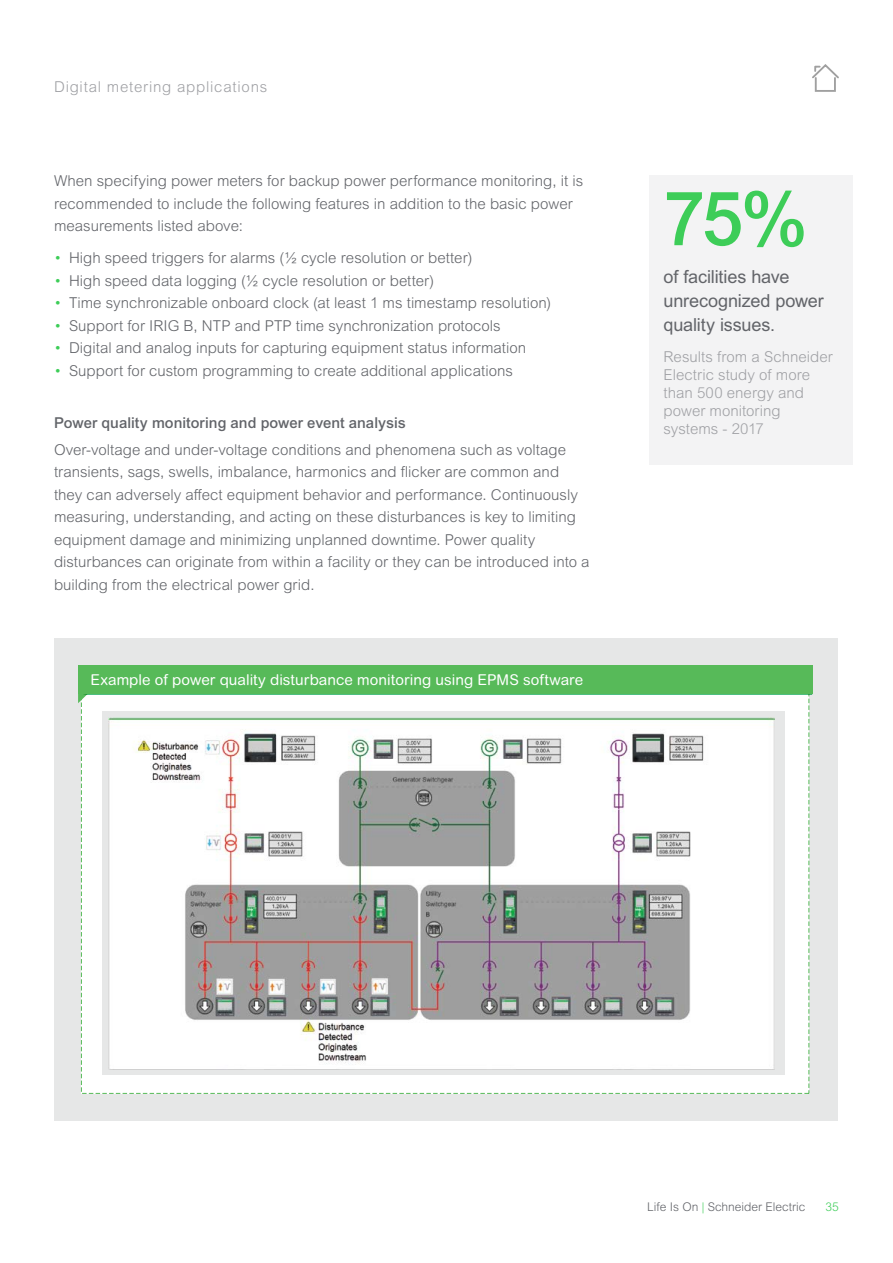
<style>
.page{position:relative;width:893px;height:1263px;background:#fff}
.page>*{position:absolute;margin:0;border:0;box-sizing:border-box;transform-origin:0 0}
.t1{font:500 75px "Arial MT Pro";color:#3dcd58}
.t2{font:18px/24px "Arial MT Pro";letter-spacing:-.01em;color:#626469}
.t3{font:300 15px/22.5px "Arial MT Pro";color:#626469}
.t4{font:300 15px/18px "Arial MT Pro";letter-spacing:.005em;color:#9fa0a4}
.t5{font:15px "Arial Rounded MT Pro";letter-spacing:.005em;color:#fff}
.t6{font:500 15px "Arial MT Pro";color:#626469}
.t7{font:300 15px "Arial MT Pro";letter-spacing:.05em;color:#9fa0a4}
.t8{font:300 12px "Arial MT Pro";color:#626469}
.t9{font:300 12px "Arial MT Pro";color:#3dcd58}
.s1{color:#3dcd58}
</style>
<div class="page">
<div style="left:815px;top:77px;width:21px;height:15px;border:2px solid #a0a0a0"></div>
<svg style="left:812px;top:64px;width:27px;height:16px"></svg>
<div style="left:54px;top:638px;width:783px;height:483px;background:#e6e7e7"></div>
<div style="left:81px;top:682px;width:728px;height:411px;background:#fff"></div>
<svg style="left:78px;top:693px;width:734px;height:10px"></svg>
<div style="left:78px;top:665px;width:734px;height:28px;background:#57ba59"></div>
<div style="left:102px;top:711px;width:683px;height:363px;background:#e6e7e7"></div>
<img style="left:108px;top:717px;width:667px;height:353px">
<div style="left:649px;top:176px;width:204px;height:289px;background:#f3f3f4"></div>
<p class="t7" style="left:54px;top:77px;width:215px">Digital metering applications</p>
<p class="t3" style="left:54px;top:170px;width:531px">When specifying power meters for backup power performance monitoring, it is recommended to include the following features in addition to the basic power measurements listed above:</p>
<p class="t3" style="left:54px;top:247px;width:420px"><span class="s1">•</span> High speed triggers for alarms (½ cycle resolution or better)</p>
<p class="t3" style="left:54px;top:269px;width:382px"><span class="s1">•</span> High speed data logging (½ cycle resolution or better)</p>
<p class="t3" style="left:54px;top:292px;width:499px"><span class="s1">•</span> Time synchronizable onboard clock (at least 1 ms timestamp resolution)</p>
<p class="t3" style="left:54px;top:314px;width:448px"><span class="s1">•</span> Support for IRIG B, NTP and PTP time synchronization protocols</p>
<p class="t3" style="left:54px;top:337px;width:474px"><span class="s1">•</span> Digital and analog inputs for capturing equipment status information</p>
<p class="t3" style="left:54px;top:360px;width:460px"><span class="s1">•</span> Support for custom programming to create additional applications</p>
<p class="t6" style="left:54px;top:413px;width:353px">Power quality monitoring and power event analysis</p>
<p class="t3" style="left:54px;top:438px;width:537px">Over-voltage and under-voltage conditions and phenomena such as voltage transients, sags, swells, imbalance, harmonics and flicker are common and they can adversely affect equipment behavior and performance. Continuously measuring, understanding, and acting on these disturbances is key to limiting equipment damage and minimizing unplanned downtime. Power quality disturbances can originate from within a facility or they can be introduced into a building from the electrical power grid.</p>
<p class="t5" style="left:91px;top:671px;width:494px">Example of power quality disturbance monitoring using EPMS software</p>
<h1 class="t1" style="left:664px;top:175px;width:145px">75%</h1>
<p class="t2" style="left:664px;top:265px;width:162px">of facilities have unrecognized power quality issues.</p>
<p class="t4" style="left:664px;top:348px;width:171px">Results from a Schneider<br>Electric study of more than 500 energy and power monitoring systems - 2017</p>
<p class="t8" style="left:647px;top:1199px;width:160px">Life Is On <span class="s1">|</span> Schneider Electric</p>
<p class="t9" style="left:826px;top:1199px;width:15px">35</p>
</div>
